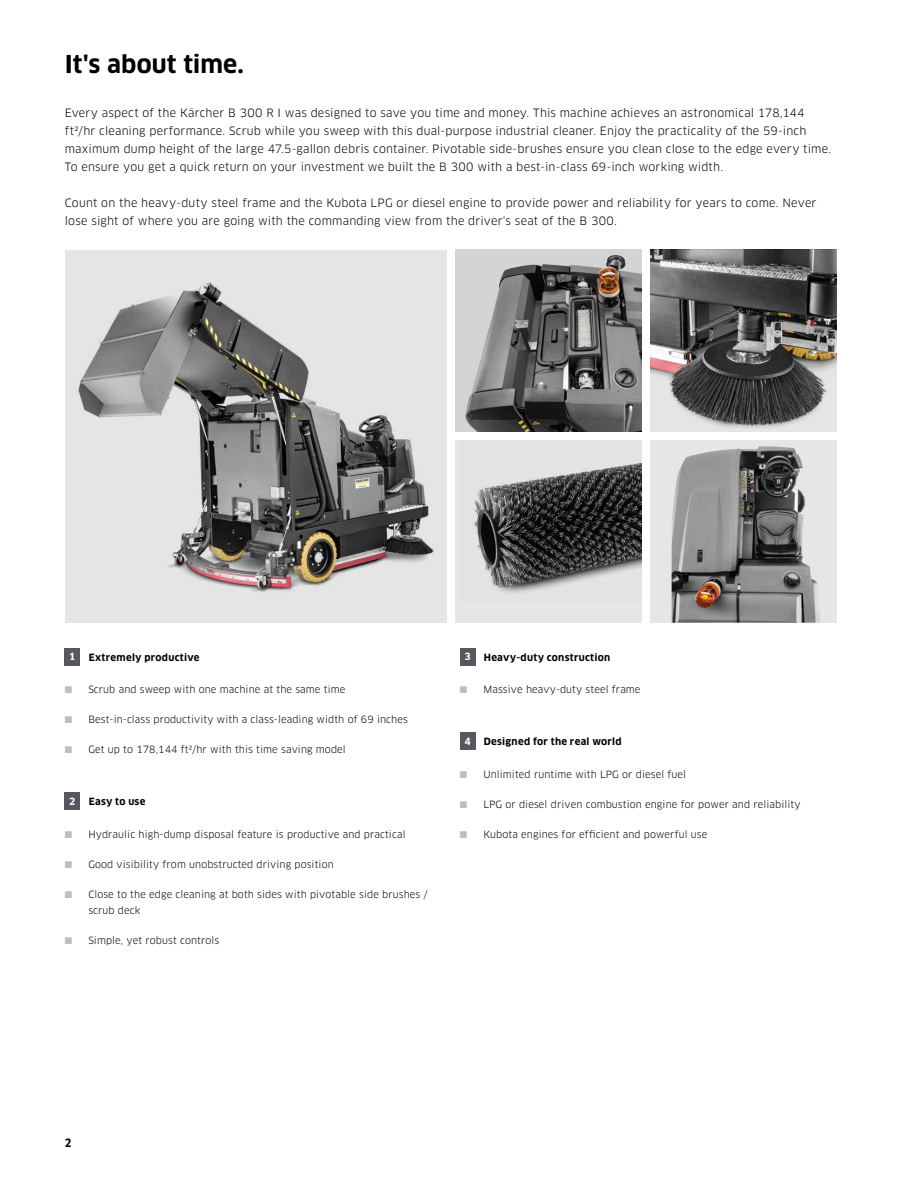
<style>
.page{position:relative;width:918px;height:1188px;background:#fff}
.page>*{position:absolute;margin:0;border:0;box-sizing:border-box;transform-origin:0 0}
.H2_-_Page_Headers__s{font:700 24px "Clan Pro";letter-spacing:.005em;color:#000}
.P_-_Paragraph{font:11.25px/18px "Clan Pro";letter-spacing:.015em;color:#000}
.t1{font:700 11.25px "Clan Pro Narr";color:#000}
.t2{font:9.75px/16.5px "Clan Pro";letter-spacing:.01em;color:#000}
.H3_-_Bullet_Headers{font:700 9.75px "Clan Pro";letter-spacing:.03em;color:#000}
.H3_-_Bullet{font:700 9.75px "Clan Pro";color:#fff}
.s1{color:#bcbec0}
</style>
<div class="page">
<div style="left:455px;top:440px;width:187px;height:183px;background:#e3e3e3"></div>
<div style="left:650px;top:440px;width:187px;height:183px;background:#e6e6e6"></div>
<img style="left:65px;top:250px;width:382px;height:373px">
<img style="left:650px;top:250px;width:187px;height:181px">
<img style="left:472px;top:463px;width:170px;height:131px">
<img style="left:79px;top:283px;width:299px;height:306px">
<img style="left:466px;top:255px;width:176px;height:177px">
<img style="left:650px;top:367px;width:27px;height:24px">
<img style="left:614px;top:463px;width:27px;height:6px">
<img style="left:672px;top:446px;width:148px;height:177px">
<div style="left:65px;top:648px;width:15px;height:17px;background:#57585d"></div>
<div style="left:65px;top:792px;width:15px;height:17px;background:#57585d"></div>
<div style="left:460px;top:648px;width:15px;height:17px;background:#57585d"></div>
<div style="left:460px;top:732px;width:15px;height:17px;background:#57585d"></div>
<h2 class="H2_-_Page_Headers__s" style="left:65px;top:50px;width:181px">It's about time.</h2>
<p class="P_-_Paragraph" style="left:65px;top:104px;width:768px">Every aspect of the Kärcher B 300 R I was designed to save you time and money. This machine achieves an astronomical 178,144 ft2/hr cleaning performance. Scrub while you sweep with this dual-purpose industrial cleaner. Enjoy the practicality of the 59-inch maximum dump height of the large 47.5-gallon debris container. Pivotable side-brushes ensure you clean close to the edge every time.<br>To ensure you get a quick return on your investment we built the B 300 with a best-in-class 69-inch working width.</p>
<p class="P_-_Paragraph" style="left:65px;top:194px;width:753px">Count on the heavy-duty steel frame and the Kubota LPG or diesel engine to provide power and reliability for years to come. Never lose sight of where you are going with the commanding view from the driver's seat of the B 300.</p>
<h3 class="H3_-_Bullet" style="left:69px;top:651px;width:8px">1</h3>
<h3 class="H3_-_Bullet_Headers" style="left:89px;top:651px;width:112px">Extremely productive</h3>
<p class="t2" style="left:65px;top:682px;width:282px"><span class="s1">■</span> Scrub and sweep with one machine at the same time</p>
<p class="t2" style="left:65px;top:712px;width:345px"><span class="s1">■</span> Best-in-class productivity with a class-leading width of 69 inches</p>
<p class="t2" style="left:65px;top:742px;width:282px"><span class="s1">■</span> Get up to 178,144 ft2/hr with this time saving model</p>
<h3 class="H3_-_Bullet" style="left:69px;top:795px;width:8px">2</h3>
<h3 class="H3_-_Bullet_Headers" style="left:89px;top:796px;width:58px">Easy to use</h3>
<p class="t2" style="left:65px;top:826px;width:342px"><span class="s1">■</span> Hydraulic high-dump disposal feature is productive and practical</p>
<p class="t2" style="left:65px;top:856px;width:270px"><span class="s1">■</span> Good visibility from unobstructed driving position</p>
<p class="t2" style="left:88px;top:886px;width:341px;text-indent:-24px"><span class="s1">■</span> Close to the edge cleaning at both sides with pivotable side brushes / scrub deck</p>
<p class="t2" style="left:65px;top:932px;width:156px"><span class="s1">■</span> Simple, yet robust controls</p>
<h3 class="H3_-_Bullet" style="left:464px;top:651px;width:8px">3</h3>
<h3 class="H3_-_Bullet_Headers" style="left:484px;top:651px;width:128px">Heavy-duty construction</h3>
<p class="t2" style="left:460px;top:682px;width:182px"><span class="s1">■</span> Massive heavy-duty steel frame</p>
<h3 class="H3_-_Bullet" style="left:464px;top:735px;width:8px">4</h3>
<h3 class="H3_-_Bullet_Headers" style="left:484px;top:736px;width:139px">Designed for the real world</h3>
<p class="t2" style="left:460px;top:766px;width:228px"><span class="s1">■</span> Unlimited runtime with LPG or diesel fuel</p>
<p class="t2" style="left:460px;top:796px;width:342px"><span class="s1">■</span> LPG or diesel driven combustion engine for power and reliability</p>
<p class="t2" style="left:460px;top:826px;width:249px"><span class="s1">■</span> Kubota engines for efficient and powerful use</p>
<p class="t1" style="left:65px;top:1137px;width:8px">2</p>
</div>
